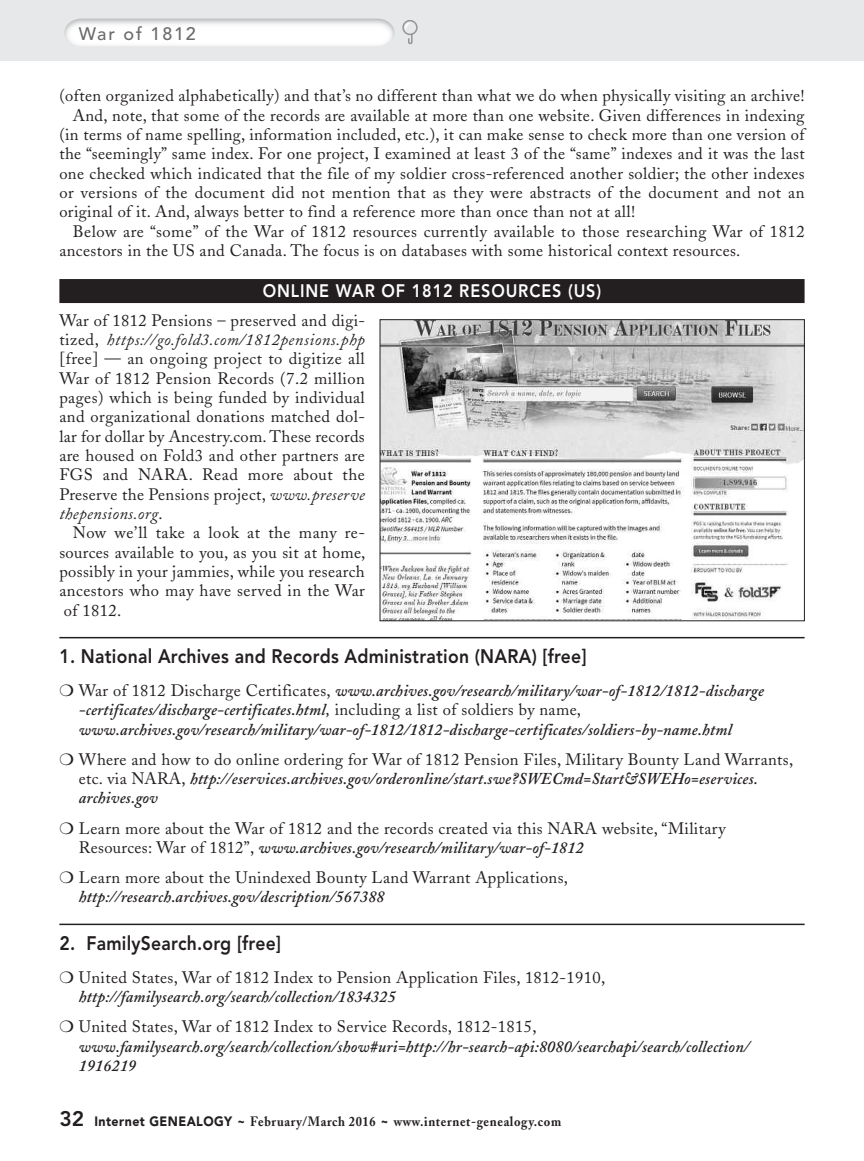
<style>
.page{position:relative;width:864px;height:1161px;background:#fff}
.page>*{position:absolute;margin:0;border:0;box-sizing:border-box;transform-origin:0 0}
.t1{font:800 19.5px "Avenir";letter-spacing:.015em;color:#231f20;scale:.9 1}
.t2{font:800 18px "Avenir";letter-spacing:.055em;color:#fff;scale:.9 1}
.t3{font:500 18px "Avenir";letter-spacing:.1em;color:#6b6b6e}
.t4{font:16.5px/19.4px "Adobe Caslon";letter-spacing:.02em;color:#231f20}
.t5{font:italic 600 16.5px/19.4px "Adobe Caslon";letter-spacing:.015em;color:#231f20}
.t6{font:700 13.5px "Adobe Caslon";letter-spacing:.05em;color:#231f20;scale:.92 1}
.s1{font-style:italic}
.s2{font-weight:400;font-style:normal}
.s3{font-weight:600;font-style:italic}
.s4{font-family:"Avenir";font-weight:800;font-size:21px}
.s5{font-family:"Avenir";font-weight:900}
</style>
<div class="page">
<svg style="left:0;top:0;width:864px;height:61px;background:#e9eaeb"></svg>
<div style="left:402px;top:20px;width:16px;height:15px;border:2px solid #939598;border-radius:50%"></div>
<svg style="left:404px;top:22px;width:9px;height:22px"></svg>
<div style="left:59px;top:279px;width:746px;height:24px;background:#231f20"></div>
<hr style="left:59px;top:637px;width:746px;height:1px;background:#231f20">
<hr style="left:59px;top:924px;width:746px;height:1px;background:#231f20">
<img style="left:382px;top:321px;width:421px;height:298px">
<div style="left:380px;top:319px;width:425px;height:302px;border:1px solid #231f20"></div>
<p class="t3" style="left:79px;top:26px;width:119px">War of 1812</p>
<p class="t4" style="left:59px;top:88px;width:747px">(often organized alphabetically) and that’s no different than what we do when physically visiting an archive!</p>
<p class="t4" style="left:73px;top:107px;width:733px">And, note, that some of the records are available at more than one website. Given differences in indexing</p>
<p class="t4" style="left:59px;top:127px;width:747px">(in terms of name spelling, information included, etc.), it can make sense to check more than one version of</p>
<p class="t4" style="left:59px;top:146px;width:747px">the “seemingly” same index. For one project, I examined at least 3 of the “same” indexes and it was the last</p>
<p class="t4" style="left:59px;top:165px;width:747px">one checked which indicated that the file of my soldier cross-referenced another soldier; the other indexes</p>
<p class="t4" style="left:59px;top:185px;width:747px">or versions of the document did not mention that as they were abstracts of the document and not an</p>
<p class="t4" style="left:59px;top:204px;width:578px">original of it. And, always better to find a reference more than once than not at all!</p>
<p class="t4" style="left:73px;top:223px;width:733px">Below are “some” of the War of 1812 resources currently available to those researching War of 1812</p>
<p class="t4" style="left:59px;top:243px;width:683px">ancestors in the US and Canada. The focus is on databases with some historical context resources.</p>
<p class="t2" style="left:263px;top:283px;width:378px">ONLINE WAR OF 1812 RESOURCES (US)</p>
<p class="t4" style="left:59px;top:312px;width:307px;text-align:justify">War of 1812 Pensions – preserved and digi&shy;tized, <span class="s1">https://go.fold3.com/1812pensions.php </span>[free] — an ongoing project to digitize all War of 1812 Pension Records (7.2 million pages) which is being funded by individual and organizational donations matched dol&shy;lar for dollar by Ancestry.com. These records are housed on Fold3 and other partners are FGS and NARA. Read more about the Preserve the Pensions project, <span class="s1">www.preserve thepensions.org</span>.</p>
<p class="t4" style="left:59px;top:525px;width:308px;text-align:justify;text-indent:13px">Now we’ll take a look at the many re&shy;sources available to you, as you sit at home, possibly in your jammies, while you research ancestors who may have served in the War of 1812.</p>
<p class="t1" style="left:59px;top:648px;width:587px">1. National Archives and Records Administration (NARA) [free]</p>
<p class="t5" style="left:79px;top:683px;width:687px;text-indent:-19px">❍ <span class="s2">War of 1812 Discharge Certificates,</span> www.archives.gov/research/military/war-of-1812/1812-discharge -certificates/discharge-certificates.html, <span class="s2">including a list of soldiers by name, </span>www.archives.gov/research/military/war-of-1812/1812-discharge-certificates/soldiers-by-name.html</p>
<p class="t4" style="left:79px;top:752px;width:716px;text-indent:-19px">❍ Where and how to do online ordering for War of 1812 Pension Files, Military Bounty Land Warrants, etc. via NARA, <span class="s3">http://eservices.archives.gov/orderonline/start.swe?SWECmd=Start&amp;SWEHo=eservices. archives.gov</span></p>
<p class="t4" style="left:79px;top:820px;width:648px;text-indent:-19px">❍ Learn more about the War of 1812 and the records created via this NARA website, “Military<br>Resources: War of 1812”, <span class="s3">www.archives.gov/research/military/war-of-1812</span></p>
<p class="t4" style="left:79px;top:870px;width:491px;text-indent:-19px">❍ Learn more about the Unindexed Bounty Land Warrant Applications, <span class="s3">http://research.archives.gov/description/567388</span></p>
<p class="t1" style="left:59px;top:935px;width:248px">2. FamilySearch.org [free]</p>
<p class="t4" style="left:79px;top:969px;width:528px;text-indent:-19px">❍ United States, War of 1812 Index to Pension Application Files, 1812-1910, <span class="s3">http://familysearch.org/search/collection/1834325</span></p>
<p class="t5" style="left:79px;top:1019px;width:672px;text-indent:-19px">❍ <span class="s2">United States, War of 1812 Index to Service Records, 1812-1815, </span>www.familysearch.org/search/collection/show#uri=http://hr-search-api:8080/searchapi/search/collection/<br>1916219</p>
<p class="t6" style="left:59px;top:1116px;width:547px"><span class="s4">32</span> <span class="s5">Internet GENEALOGY ~</span> February/March 2016 <span class="s5">~</span> www.internet-genealogy.com</p>
</div>
